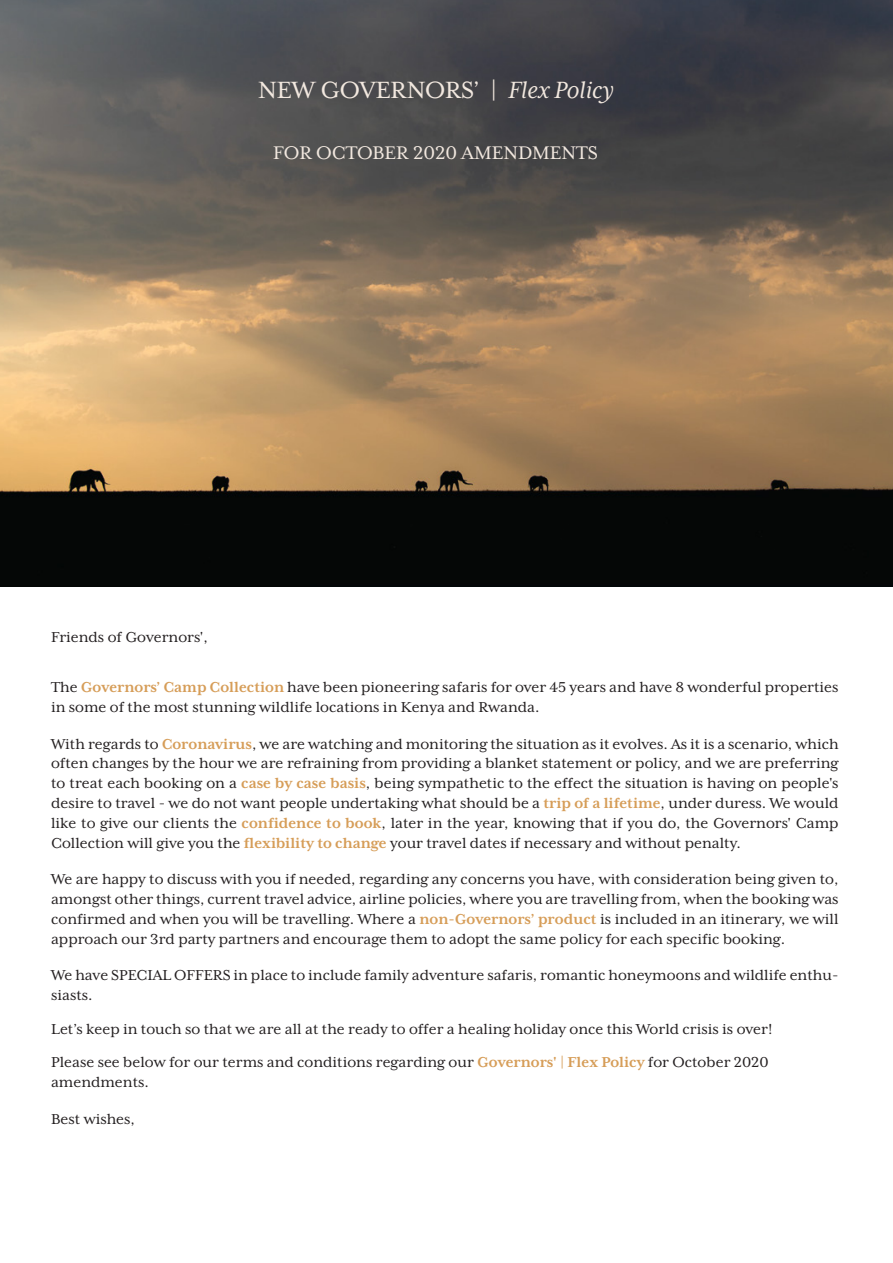
<style>
.page{position:relative;width:893px;height:1263px;background:#fff}
.page>*{position:absolute;margin:0;border:0;box-sizing:border-box;transform-origin:0 0}
.t1{font:27px "Mrs Eaves XL Serif OT";color:#f2e8df}
.t2{font:21px "Mrs Eaves XL Serif OT";color:#f2e8df}
.t3{font:16.5px/19.8px "Mrs Eaves XL Serif OT";color:#231f20}
.s1{font-style:italic}
.s2{font-weight:700;color:#d69d58}
</style>
<div class="page">
<img style="left:0;top:0;width:893px;height:587px">
<h1 class="t1" style="left:258px;top:77px;width:357px">NEW GOVERNORS’ | <span class="s1">Flex Policy</span></h1>
<p class="t2" style="left:273px;top:142px;width:326px">FOR OCTOBER 2020 AMENDMENTS</p>
<p class="t3" style="left:51px;top:627px;width:158px">Friends of Governors',</p>
<p class="t3" style="left:51px;top:677px;width:789px">The <span class="s2">Governors’ Camp Collection</span> have been pioneering safaris for over 45 years and have 8 wonderful properties in some of the most stunning wildlife locations in Kenya and Rwanda.</p>
<p class="t3" style="left:51px;top:734px;width:789px;text-align:justify">With regards to <span class="s2">Coronavirus</span>, we are watching and monitoring the situation as it evolves. As it is a scenario, which often changes by the hour we are refraining from providing a blanket statement or policy, and we are preferring to treat each booking on a <span class="s2">case by case basis</span>, being sympathetic to the effect the situation is having on people's desire to travel - we do not want people undertaking what should be a <span class="s2">trip of a lifetime</span>, under duress. We would like to give our clients the <span class="s2">confidence to book</span>, later in the year, knowing that if you do, the Governors' Camp Collection will give you the <span class="s2">flexibility to change</span> your travel dates if necessary and without penalty.</p>
<p class="t3" style="left:51px;top:869px;width:789px;text-align:justify">We are happy to discuss with you if needed, regarding any concerns you have, with consideration being given to, amongst other things, current travel advice, airline policies, where you are travelling from, when the booking was confirmed and when you will be travelling. Where a <span class="s2">non-Governors’ product</span> is included in an itinerary, we will approach our 3rd party partners and encourage them to adopt the same policy for each specific booking.</p>
<p class="t3" style="left:51px;top:965px;width:789px">We have SPECIAL OFFERS in place to include family adventure safaris, romantic honeymoons and wildlife enthu&shy;siasts.</p>
<p class="t3" style="left:51px;top:1012px;width:723px;line-height:33.6px">Let’s keep in touch so that we are all at the ready to offer a healing holiday once this World crisis is over!<br>Please see below for our terms and conditions regarding our <span class="s2">Governors' | Flex Policy</span> for October 2020</p>
<p class="t3" style="left:51px;top:1072px;width:99px">amendments.</p>
<p class="t3" style="left:51px;top:1109px;width:85px">Best wishes,</p>
</div>
